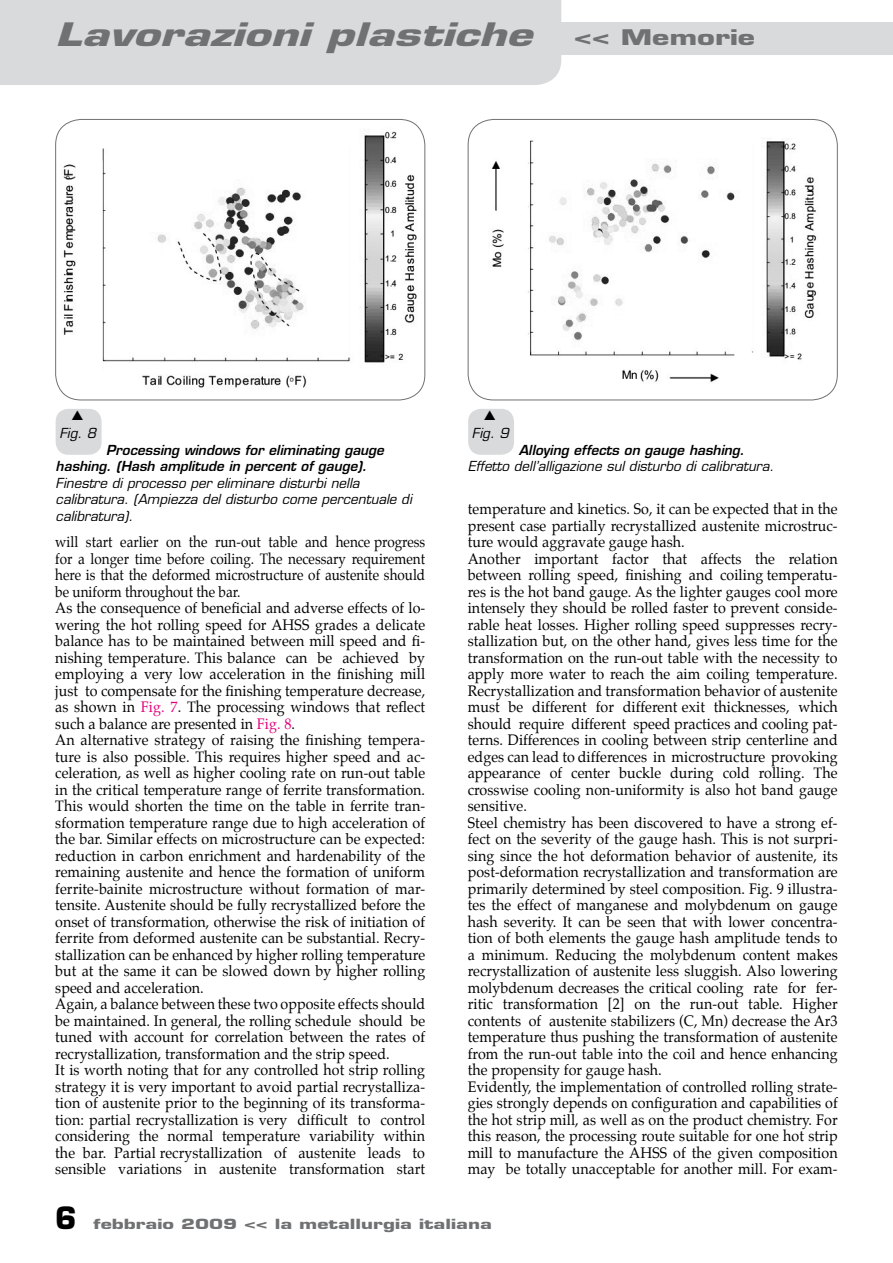
<style>
.page{position:relative;width:893px;height:1263px;background:#fff}
.page>*{position:absolute;margin:0;border:0;box-sizing:border-box;transform-origin:0 0}
.t1{font:italic 700 31.5px "Eurostile";color:#707173;scale:1.43 1}
.t2{font:700 30px "Eurostile";color:#000}
.t3{font:700 21px "Eurostile";color:#707173;scale:1.43 1}
.t4{font:15px/16.5px "Palatino";letter-spacing:.005em;color:#000;scale:.95 1}
.t5{font:15px/16.5px "Palatino";letter-spacing:.005em;color:#000;scale:.9 1}
.t6{font:700 13.65px "Eurostile";color:#707173;scale:1.43 1}
.t7{font:italic 13.5px/16.5px "Eurostile";color:#000}
.t8{font:italic 600 13.5px/16.5px "Eurostile";color:#000}
.s1{color:#e2007a}
</style>
<div class="page">
<div style="left:0;top:22px;width:893px;height:33px;background:#d9dadb"></div>
<div style="left:0;top:0;width:561px;height:85px;background:#d9dadb"></div>
<img style="left:56px;top:127px;width:369px;height:265px">
<div style="left:55px;top:119px;width:370px;height:281px;border:1px solid #707173;border-radius:26px"></div>
<div style="left:56px;top:409px;width:46px;height:46px;background:#d9dadb;border-radius:13px"></div>
<img style="left:468px;top:127px;width:369px;height:265px">
<div style="left:468px;top:119px;width:370px;height:281px;border:1px solid #707173;border-radius:26px"></div>
<div style="left:468px;top:409px;width:46px;height:46px;background:#d9dadb;border-radius:13px"></div>
<h1 class="t1" style="left:55px;top:15px;width:335px">Lavorazioni plastiche</h1>
<h3 class="t3" style="left:574px;top:25px;width:128px">&lt;&lt; Memorie</h3>
<p class="t7" style="left:59px;top:424px;width:38px">Fig. 8</p>
<p class="t8" style="left:56px;top:441px;width:330px;text-indent:51px">Processing windows for eliminating gauge hashing. (Hash amplitude in percent of gauge).</p>
<p class="t7" style="left:56px;top:475px;width:358px">Finestre di processo per eliminare disturbi nella calibratura. (Ampiezza del disturbo come percentuale di calibratura).</p>
<p class="t5" style="left:55px;top:534px;width:413px">will start earlier on the run-out table and hence progress for a longer time before coiling. The necessary requirement here is that the deformed microstructure of austenite should be uniform throughout the bar.<br>As the consequence of beneficial and adverse effects of lo&shy;wering the hot rolling speed for AHSS grades a delicate balance has to be maintained between mill speed and fi&shy;nishing temperature. This balance can be achieved by employing a very low acceleration in the finishing mill just to compensate for the finishing temperature decrease, as shown in <span class="s1">Fig. 7</span>. The processing windows that reflect such a balance are presented in <span class="s1">Fig. 8</span>.<br>An alternative strategy of raising the finishing tempera&shy;ture is also possible. This requires higher speed and ac&shy;celeration, as well as higher cooling rate on run-out table in the critical temperature range of ferrite transformation.<br>This would shorten the time on the table in ferrite tran&shy;sformation temperature range due to high acceleration of the bar. Similar effects on microstructure can be expected: reduction in carbon enrichment and hardenability of the remaining austenite and hence the formation of uniform ferrite-bainite microstructure without formation of mar&shy;tensite. Austenite should be fully recrystallized before the onset of transformation, otherwise the risk of initiation of ferrite from deformed austenite can be substantial. Recry&shy;stallization can be enhanced by higher rolling temperature but at the same it can be slowed down by higher rolling speed and acceleration.<br>Again, a balance between these two opposite effects should be maintained. In general, the rolling schedule should be tuned with account for correlation between the rates of recrystallization, transformation and the strip speed.<br>It is worth noting that for any controlled hot strip rolling strategy it is very important to avoid partial recrystalliza&shy;tion of austenite prior to the beginning of its transforma&shy;tion: partial recrystallization is very difficult to control considering the normal temperature variability within the bar. Partial recrystallization of austenite leads to sensible variations in austenite transformation start</p>
<p class="t7" style="left:472px;top:424px;width:38px">Fig. 9</p>
<p class="t8" style="left:519px;top:441px;width:227px">Alloying effects on gauge hashing.</p>
<p class="t7" style="left:468px;top:458px;width:307px">Effetto dell’alligazione sul disturbo di calibratura.</p>
<p class="t4" style="left:468px;top:501px;width:391px">temperature and kinetics. So, it can be expected that in the present case partially recrystallized austenite microstruc&shy;ture would aggravate gauge hash.<br>Another important factor that affects the relation between rolling speed, finishing and coiling temperatu&shy;res is the hot band gauge. As the lighter gauges cool more intensely they should be rolled faster to prevent conside&shy;rable heat losses. Higher rolling speed suppresses recry&shy;stallization but, on the other hand, gives less time for the transformation on the run-out table with the necessity to apply more water to reach the aim coiling temperature.<br>Recrystallization and transformation behavior of austenite must be different for different exit thicknesses, which should require different speed practices and cooling pat&shy;terns. Differences in cooling between strip centerline and edges can lead to differences in microstructure provoking appearance of center buckle during cold rolling. The crosswise cooling non-uniformity is also hot band gauge sensitive.<br>Steel chemistry has been discovered to have a strong ef&shy;fect on the severity of the gauge hash. This is not surpri&shy;sing since the hot deformation behavior of austenite, its post-deformation recrystallization and transformation are primarily determined by steel composition. Fig. 9 illustra&shy;tes the effect of manganese and molybdenum on gauge hash severity. It can be seen that with lower concentra&shy;tion of both elements the gauge hash amplitude tends to a minimum. Reducing the molybdenum content makes recrystallization of austenite less sluggish. Also lowering molybdenum decreases the critical cooling rate for fer&shy;ritic transformation [2] on the run-out table. Higher contents of austenite stabilizers (C, Mn) decrease the Ar3 temperature thus pushing the transformation of austenite from the run-out table into the coil and hence enhancing the propensity for gauge hash.<br>Evidently, the implementation of controlled rolling strate&shy;gies strongly depends on configuration and capabilities of the hot strip mill, as well as on the product chemistry. For this reason, the processing route suitable for one hot strip mill to manufacture the AHSS of the given composition may be totally unacceptable for another mill. For exam-</p>
<h2 class="t2" style="left:55px;top:1199px;width:23px">6</h2>
<p class="t6" style="left:93px;top:1215px;width:280px">febbraio 2009 &lt;&lt; la metallurgia italiana</p>
</div>
